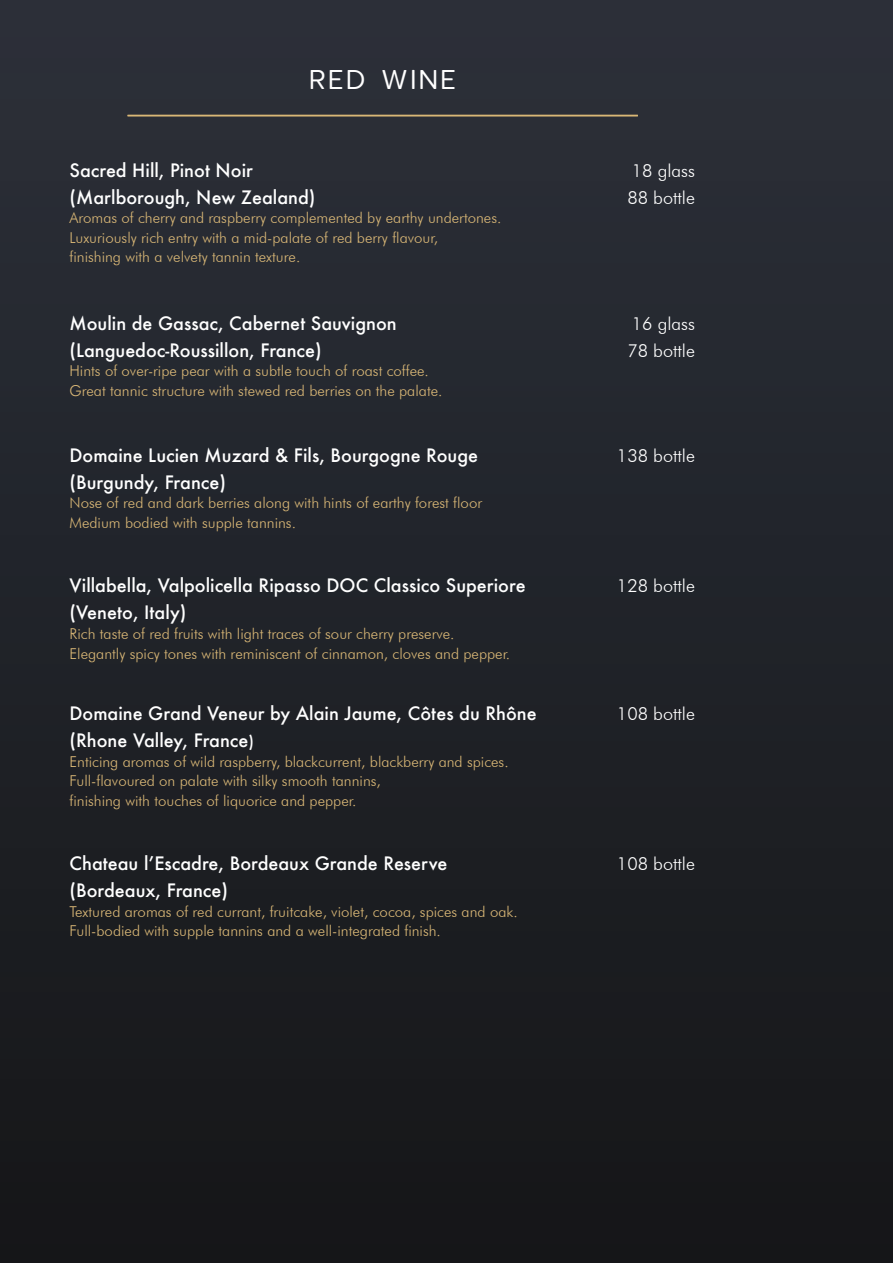
<style>
.page{position:relative;width:893px;height:1263px;background:#fff}
.page>*{position:absolute;margin:0;border:0;box-sizing:border-box;transform-origin:0 0}
.t1{font:300 37.5px "Montauk";letter-spacing:.1em;color:#fff}
.t2{font:500 18px "Futura";color:#fff}
.t3{font:300 18px "Futura BT";color:#fff}
.t4{font:300 15px/19.5px "Futura BT";color:#d9b776}
.s1{font-size:15px}
</style>
<div class="page">
<div style="left:0;top:0;width:893px;height:1263px;background:linear-gradient(to bottom,#2d303a,#151618)"></div>
<hr style="left:128px;top:115px;width:510px;height:1px;background:#d9b776">
<h1 class="t1" style="left:310px;top:55px;width:148px">RED WINE</h1>
<p class="t2" style="left:70px;top:158px;width:185px">Sacred Hill, Pinot Noir</p>
<p class="t3" style="left:632px;top:160px;width:65px">18 glass</p>
<p class="t2" style="left:70px;top:185px;width:247px">(Marlborough, New Zealand)</p>
<p class="t3" style="left:627px;top:187px;width:69px">88 bottle</p>
<p class="t4" style="left:70px;top:208px;width:433px">Aromas of cherry and raspberry complemented by earthy undertones.<br>Luxuriously rich entry with a mid-palate of red berry flavour,<br>finishing with a velvety tannin texture.</p>
<p class="t2" style="left:70px;top:311px;width:329px">Moulin de Gassac, Cabernet Sauvignon</p>
<p class="t3" style="left:632px;top:313px;width:65px">16 glass</p>
<p class="t2" style="left:70px;top:338px;width:254px">(Languedoc-Roussillon, France)</p>
<p class="t3" style="left:627px;top:340px;width:69px">78 bottle</p>
<p class="t4" style="left:70px;top:361px;width:374px">Hints of over-ripe pear with a subtle touch of roast coffee.<br>Great tannic structure with stewed red berries on the palate.</p>
<p class="t2" style="left:70px;top:443px;width:410px">Domaine Lucien Muzard &amp; Fils, Bourgogne Rouge</p>
<p class="t3" style="left:617px;top:445px;width:80px">138 bottle</p>
<p class="t2" style="left:70px;top:470px;width:158px">(Burgundy, France)</p>
<p class="t4" style="left:70px;top:493px;width:414px">Nose of red and dark berries along with hints of earthy forest floor<br>Medium bodied with supple tannins.</p>
<p class="t2" style="left:70px;top:574px;width:458px">Villabella, Valpolicella Ripasso DOC Classico Superiore</p>
<p class="t3" style="left:617px;top:575px;width:80px">128 bottle</p>
<p class="t2" style="left:70px;top:601px;width:118px">(Veneto, Italy)</p>
<p class="t4" style="left:70px;top:624px;width:442px">Rich taste of red fruits with light traces of sour cherry preserve.<br>Elegantly spicy tones with reminiscent of cinnamon, cloves and pepper.</p>
<p class="t2" style="left:70px;top:701px;width:469px">Domaine Grand Veneur by Alain Jaume, Côtes du Rhône</p>
<p class="t3" style="left:617px;top:703px;width:80px">108 bottle</p>
<p class="t2" style="left:70px;top:728px;width:186px">(Rhone Valley, France<span class="s1">)</span></p>
<p class="t4" style="left:70px;top:751px;width:441px">Enticing aromas of wild raspberry, blackcurrent, blackberry and spices.<br>Full-flavoured on palate with silky smooth tannins,<br>finishing with touches of liquorice and pepper.</p>
<p class="t2" style="left:70px;top:851px;width:379px">Chateau l’Escadre, Bordeaux Grande Reserve</p>
<p class="t3" style="left:617px;top:853px;width:80px">108 bottle</p>
<p class="t2" style="left:70px;top:878px;width:160px">(Bordeaux, France)</p>
<p class="t4" style="left:70px;top:901px;width:450px">Textured aromas of red currant, fruitcake, violet, cocoa, spices and oak.<br>Full-bodied with supple tannins and a well-integrated finish.</p>
</div>
